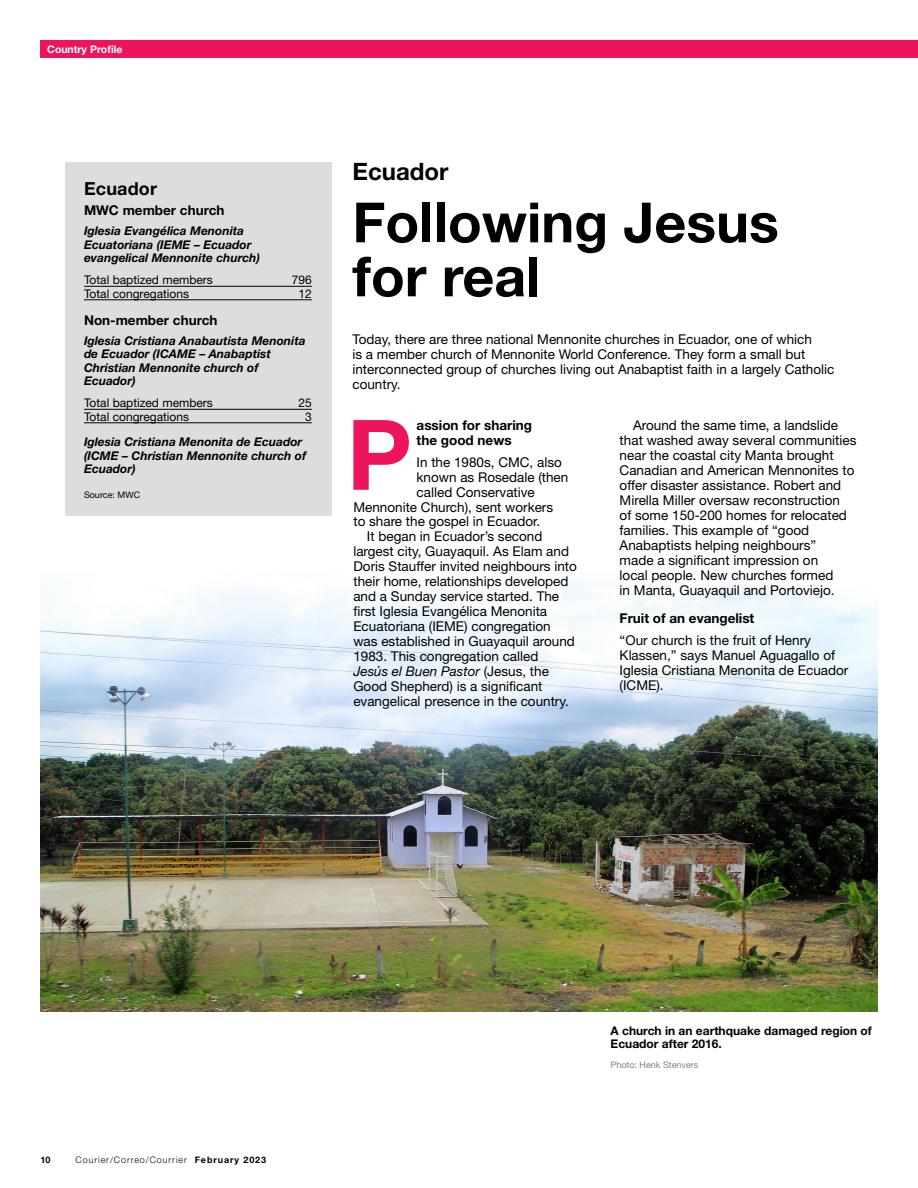
<style>
.page{position:relative;width:918px;height:1188px;background:#fff}
.page>*{position:absolute;margin:0;border:0;box-sizing:border-box;transform-origin:0 0}
.t1{font:700 97.5px "Helvetica Neue LT Std";color:#ed145b}
.t2{font:700 55.5px/54px "Helvetica Neue LT Std";color:#000}
.t3{font:700 24px "Helvetica Neue LT Std";color:#000}
.t4{font:700 18px "Helvetica Neue LT Std";letter-spacing:.01em;color:#000}
.t5{font:13.5px/15px "Helvetica Neue LT Std";color:#000}
.t6{font:700 13.5px/15px "Helvetica Neue LT Std";color:#000}
.t7{font:italic 13.5px "Helvetica Neue LT Std";color:#000}
.t8{font:italic 700 12px/13.5px "Helvetica Neue LT Std";color:#000}
.t9{font:12px "Helvetica Neue LT Std";color:#000}
.t10{font:700 12px/13.5px "Helvetica Neue LT Std";color:#000}
.t11{font:700 10.5px "Helvetica Neue LT Std";color:#fff}
.t12{font:300 9px "Helvetica Neue LT Std";letter-spacing:.1em;color:#000}
.t13{font:9px "Helvetica Neue LT Std";color:#808285}
.t14{font:9px "Helvetica Neue LT Std";color:#000}
.t15{font:700 9px "Helvetica Neue LT Std";color:#000}
.s1{font-style:normal}
.s2{font-weight:700}
</style>
<div class="page">
<img style="left:40px;top:618px;width:838px;height:394px">
<div style="left:65px;top:162px;width:267px;height:353px;background:#dcddde"></div>
<hr style="left:84px;top:286px;width:228px;height:1px;background:#000">
<hr style="left:84px;top:300px;width:228px;height:1px;background:#000">
<hr style="left:84px;top:409px;width:228px;height:1px;background:#000">
<hr style="left:84px;top:423px;width:228px;height:1px;background:#000">
<div style="left:40px;top:40px;width:878px;height:18px;background:#ed145b"></div>
<p class="t11" style="left:47px;top:43px;width:77px">Country Profile</p>
<h3 class="t4" style="left:84px;top:177px;width:75px">Ecuador</h3>
<p class="t6" style="left:84px;top:203px;width:142px">MWC member church</p>
<p class="t8" style="left:84px;top:224px;width:177px">Iglesia Evangélica Menonita<br>Ecuatoriana (IEME – Ecuador evangelical Mennonite church)</p>
<p class="t9" style="left:84px;top:273px;width:130px">Total baptized members</p>
<p class="t9" style="left:292px;top:273px;width:22px">796</p>
<p class="t9" style="left:84px;top:286px;width:107px">Total congregations</p>
<p class="t9" style="left:299px;top:286px;width:15px">12</p>
<p class="t6" style="left:84px;top:312px;width:135px">Non-member church</p>
<p class="t8" style="left:84px;top:334px;width:223px">Iglesia Cristiana Anabautista Menonita de Ecuador (ICAME – Anabaptist<br>Christian Mennonite church of<br>Ecuador)</p>
<p class="t9" style="left:84px;top:396px;width:130px">Total baptized members</p>
<p class="t9" style="left:299px;top:396px;width:15px">25</p>
<p class="t9" style="left:84px;top:409px;width:107px">Total congregations</p>
<p class="t9" style="left:305px;top:409px;width:8px">3</p>
<p class="t8" style="left:84px;top:435px;width:224px">Iglesia Cristiana Menonita de Ecuador (ICME – Christian Mennonite church of<br>Ecuador)</p>
<p class="t14" style="left:84px;top:489px;width:58px">Source: MWC</p>
<h3 class="t3" style="left:352px;top:156px;width:97px">Ecuador</h3>
<h2 class="t2" style="left:352px;top:194px;width:428px">Following Jesus for real</h2>
<p class="t5" style="left:352px;top:331px;width:483px">Today, there are three national Mennonite churches in Ecuador, one of which<br>is a member church of Mennonite World Conference. They form a small but interconnected group of churches living out Anabaptist faith in a largely Catholic country.</p>
<h1 class="t1" style="left:347px;top:395px;width:67px">P</h1>
<p class="t6" style="left:417px;top:417px;width:117px">assion for sharing the good news</p>
<p class="t5" style="left:417px;top:454px;width:147px">In the 1980s, CMC, also</p>
<p class="t5" style="left:417px;top:469px;width:153px">known as Rosedale (then</p>
<p class="t5" style="left:417px;top:484px;width:120px">called Conservative</p>
<p class="t5" style="left:353px;top:499px;width:201px">Mennonite Church), sent workers</p>
<p class="t5" style="left:353px;top:514px;width:188px">to share the gospel in Ecuador.</p>
<p class="t5" style="left:367px;top:529px;width:177px">It began in Ecuador’s second</p>
<p class="t5" style="left:353px;top:544px;width:217px">largest city, Guayaquil. As Elam and</p>
<p class="t5" style="left:353px;top:559px;width:225px">Doris Stauffer invited neighbours into</p>
<p class="t5" style="left:353px;top:574px;width:217px">their home, relationships developed</p>
<p class="t5" style="left:353px;top:589px;width:207px">and a Sunday service started. The</p>
<p class="t5" style="left:353px;top:604px;width:195px">first Iglesia Evangélica Menonita</p>
<p class="t5" style="left:353px;top:619px;width:199px">Ecuatoriana (IEME) congregation</p>
<p class="t5" style="left:353px;top:634px;width:223px">was established in Guayaquil around</p>
<p class="t5" style="left:353px;top:649px;width:187px">1983. This congregation called</p>
<p class="t7" style="left:353px;top:664px;width:197px">Jesús el Buen Pastor <span class="s1">(Jesus, the</span></p>
<p class="t5" style="left:353px;top:679px;width:191px">Good Shepherd) is a significant</p>
<p class="t5" style="left:353px;top:694px;width:217px">evangelical presence in the country.</p>
<p class="t5" style="left:620px;top:417px;width:238px;text-indent:14px">Around the same time, a landslide that washed away several communities near the coastal city Manta brought Canadian and American Mennonites to offer disaster assistance. Robert and Mirella Miller oversaw reconstruction<br>of some 150-200 homes for relocated families. This example of “good Anabaptists helping neighbours”<br>made a significant impression on<br>local people. New churches formed<br>in Manta, Guayaquil and Portoviejo.</p>
<p class="t6" style="left:620px;top:611px;width:136px">Fruit of an evangelist</p>
<p class="t5" style="left:620px;top:632px;width:230px">“Our church is the fruit of Henry<br>Klassen,” says Manuel Aguagallo of<br>Iglesia Cristiana Menonita de Ecuador (ICME).</p>
<p class="t15" style="left:40px;top:1154px;width:12px">10</p>
<p class="t12" style="left:76px;top:1154px;width:192px">Courier/Correo/Courrier <span class="s2">February 2023</span></p>
<p class="t10" style="left:611px;top:1023px;width:263px">A church in an earthquake damaged region of<br>Ecuador after 2016.</p>
<p class="t13" style="left:611px;top:1060px;width:89px">Photo: Henk Stenvers</p>
</div>
